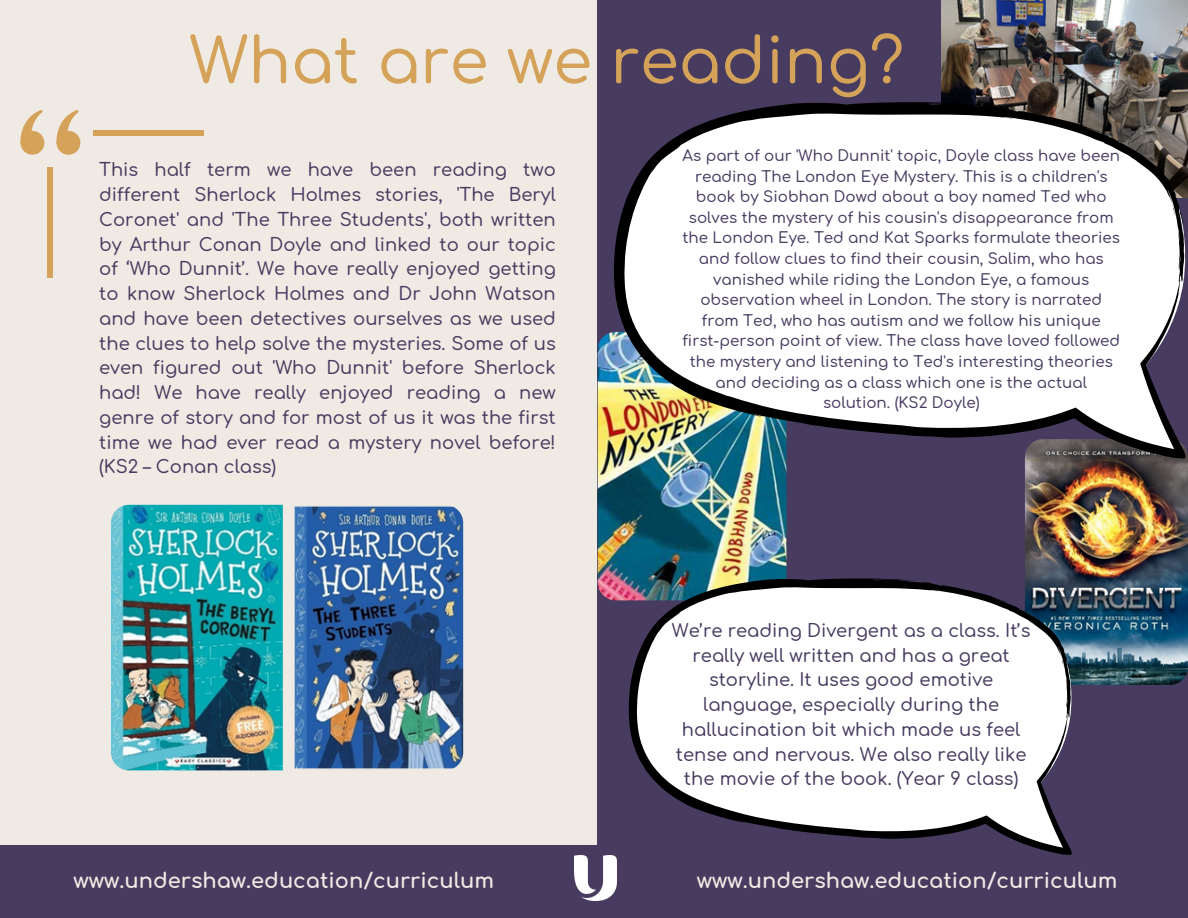
<style>
.page{position:relative;width:1188px;height:918px;background:#efeae3}
.page>*{position:absolute;margin:0;border:0;box-sizing:border-box;transform-origin:0 0}
.t1{font:500 63px "Comfortaa";color:#d4a258}
.t2{font:700 21px "Comfortaa";color:#efeae3}
.t3{font:500 18px/24.8px "Comfortaa";color:#473b60;text-align:center}
.t4{font:500 15.15px/20.5px "Comfortaa";color:#473b60;text-align:center}
</style>
<div class="page">
<div style="left:598px;top:0;width:590px;height:845px;background:#473b60"></div>
<div style="left:0;top:845px;width:1188px;height:73px;background:#473b60"></div>
<img style="left:574px;top:855px;width:43px;height:45px">
<img style="left:598px;top:332px;width:188px;height:268px;border-radius:18px">
<img style="left:941px;top:0;width:247px;height:105px">
<img style="left:1025px;top:439px;width:163px;height:245px;border-radius:18px">
<svg style="left:614px;top:102px;width:572px;height:357px;fill:#fff"></svg>
<div style="left:57px;top:131px;width:23px;height:24px;background:#d4a258;border-radius:50%"></div>
<svg style="left:56px;top:110px;width:23px;height:41px"></svg>
<div style="left:21px;top:131px;width:23px;height:24px;background:#d4a258;border-radius:50%"></div>
<svg style="left:20px;top:110px;width:23px;height:41px"></svg>
<div style="left:48px;top:167px;width:5px;height:111px;background:#d4a258"></div>
<div style="left:93px;top:130px;width:111px;height:6px;background:#d4a258"></div>
<svg style="left:628px;top:578px;width:444px;height:277px;fill:#fff"></svg>
<img style="left:111px;top:505px;width:352px;height:265px;border-radius:18px">
<p class="t1" style="left:189px;top:28px;width:716px">What are we reading?</p>
<p class="t3" style="left:99px;top:158px;width:458px;text-align:justify">This half term we have been reading two different Sherlock Holmes stories, 'The Beryl Coronet' and 'The Three Students', both written by Arthur Conan Doyle and linked to our topic of ‘Who Dunnit’. We have really enjoyed getting to know Sherlock Holmes and Dr John Watson and have been detectives ourselves as we used the clues to help solve the mysteries. Some of us even figured out 'Who Dunnit' before Sherlock had! We have really enjoyed reading a new genre of story and for most of us it was the first time we had ever read a mystery novel before! (KS2 – Conan class)</p>
<h1 class="t4" style="left:682px;top:146px;width:439px">As part of our 'Who Dunnit' topic, Doyle class have been reading The London Eye Mystery. This is a children's book by Siobhan Dowd about a boy named Ted who solves the mystery of his cousin's disappearance from the London Eye. Ted and Kat Sparks formulate theories and follow clues to find their cousin, Salim, who has vanished while riding the London Eye, a famous observation wheel in London. The story is narrated from Ted, who has autism and we follow his unique first-person point of view. The class have loved followed the mystery and listening to Ted's interesting theories and deciding as a class which one is the actual solution. (KS2 Doyle)</h1>
<p class="t3" style="left:672px;top:619px;width:360px">We’re reading Divergent as a class. It’s really well written and has a great storyline. It uses good emotive language, especially during the hallucination bit which made us feel tense and nervous. We also really like the movie of the book. (Year 9 class)</p>
<p class="t2" style="left:74px;top:869px;width:422px">www.undershaw.education/curriculum</p>
<p class="t2" style="left:697px;top:869px;width:422px">www.undershaw.education/curriculum</p>
</div>
